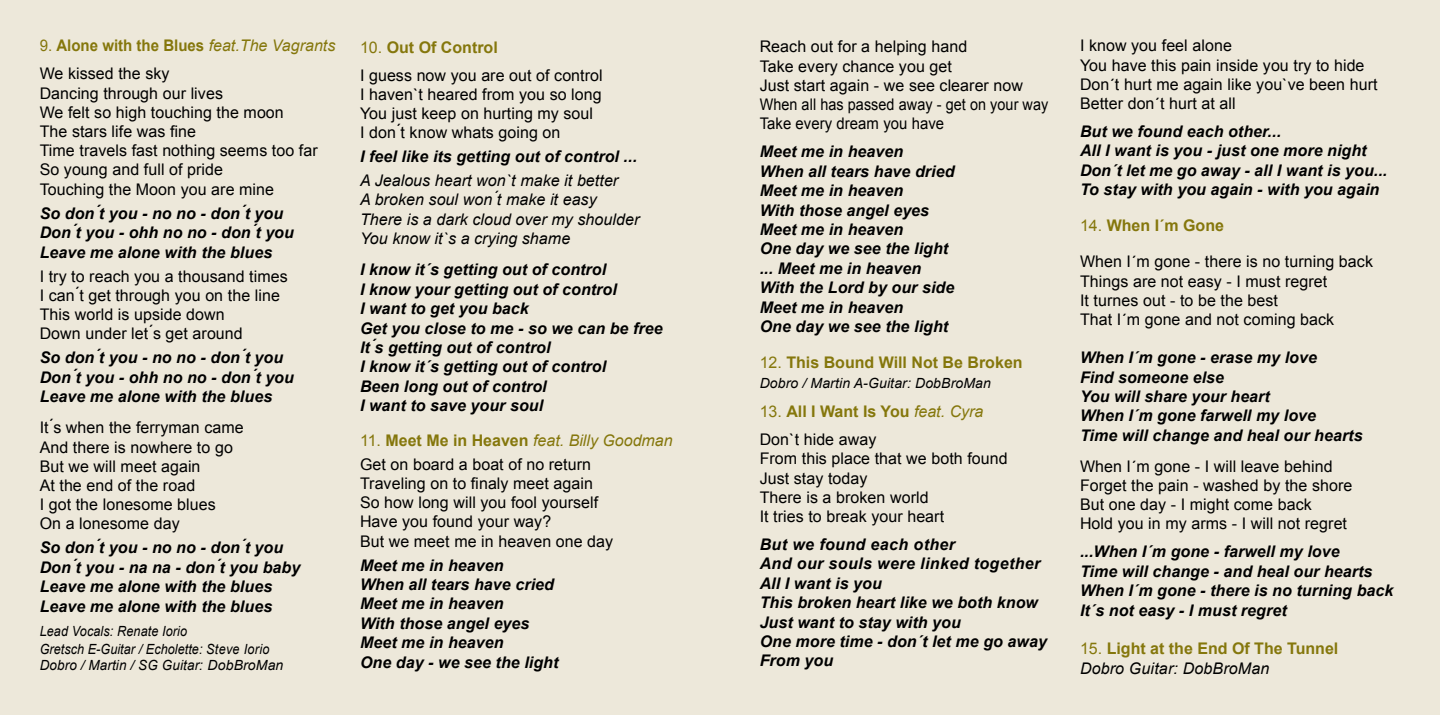
<style>
.page{position:relative;width:1440px;height:715px;background:#fff}
.page>*{position:absolute;margin:0;border:0;box-sizing:border-box;transform-origin:0 0}
.t1{font:italic 700 16px/19.4px "Arial";letter-spacing:.005em;color:#000}
.t2{font:16px/19.2px "Arial";letter-spacing:.005em;color:#000}
.t3{font:700 16px/20px "Arial";color:#85770c}
.t4{font:italic 16px/19.2px "Arial";letter-spacing:.005em;color:#000}
.t5{font:700 16px/28px "Arial";color:#85770c;scale:.94 1}
.t6{font:italic 14px/18px "Arial";letter-spacing:.01em;color:#000;scale:.9 1}
.t7{font:italic 14px "Arial";letter-spacing:.01em;color:#000;scale:.96 1}
.t8{font:italic 14px "Arial";letter-spacing:.01em;color:#000}
.s1{font-weight:400}
.s2{font-weight:400;font-style:italic}
.s3{font-weight:400;color:#000}
.s4{color:#85770c}
.s5{font-weight:700;color:#85770c}
.s6{font-style:italic;color:#85770c}
.s7{font-weight:400;font-style:italic;color:#000}
</style>
<div class="page">
<div style="left:0;top:0;width:1440px;height:714px;background:#ede8da"></div>
<p class="t5" style="left:40px;top:32px;width:316px"><span class="s1">9.</span> Alone with the Blues <span class="s2">feat.The Vagrants<br></span><span class="s3">We kissed the sky</span></p>
<p class="t2" style="left:40px;top:83px;width:280px">Dancing through our lives<br>We felt so high touching the moon<br>The stars life was fine<br>Time travels fast nothing seems too far<br>So young and full of pride<br>Touching the Moon you are mine</p>
<p class="t1" style="left:40px;top:204px;width:256px">So don ́t you - no no - don ́t you<br>Don ́t you - ohh no no - don ́t you<br>Leave me alone with the blues</p>
<p class="t2" style="left:40px;top:266px;width:250px">I try to reach you a thousand times<br>I can ́t get through you on the line<br>This world is upside down<br>Down under let ́s get around</p>
<p class="t1" style="left:40px;top:348px;width:256px">So don ́t you - no no - don ́t you<br>Don ́t you - ohh no no - don ́t you<br>Leave me alone with the blues</p>
<p class="t2" style="left:40px;top:418px;width:206px">It ́s when the ferryman came<br>And there is nowhere to go<br>But we will meet again<br>At the end of the road<br>I got the lonesome blues<br>On a lonesome day</p>
<p class="t1" style="left:40px;top:538px;width:262px">So don ́t you - no no - don ́t you<br>Don ́t you - na na - don ́t you baby<br>Leave me alone with the blues<br>Leave me alone with the blues</p>
<p class="t6" style="left:40px;top:621px;width:257px">Lead Vocals: Renate Iorio<br>Gretsch E-Guitar / Echolette: Steve Iorio</p>
<p class="t7" style="left:40px;top:655px;width:255px">Dobro / Martin / SG Guitar: DobBroMan</p>
<p class="t2" style="left:360px;top:33px;width:244px;line-height:28px"><span class="s4">10.</span> <span class="s5">Out Of Control<br></span>I guess now you are out of control</p>
<p class="t2" style="left:360px;top:85px;width:243px">I haven`t heared from you so long<br>You just keep on hurting my soul<br>I don ́t know whats going on</p>
<p class="t1" style="left:360px;top:147px;width:279px">I feel like its getting out of control ...</p>
<p class="t4" style="left:360px;top:171px;width:281px">A Jealous heart won`t make it better<br>A broken soul won ́t make it easy<br>There is a dark cloud over my shoulder<br>You know it`s a crying shame</p>
<p class="t1" style="left:360px;top:260px;width:304px">I know it´s getting out of control<br>I know your getting out of control<br>I want to get you back<br>Get you close to me - so we can be free<br>It ́s getting out of control<br>I know it´s getting out of control<br>Been long out of control<br>I want to save your soul</p>
<p class="t2" style="left:360px;top:428px;width:314px;line-height:24px"><span class="s4">11.</span> <span class="s5">Meet Me in Heaven</span> <span class="s6">feat. Billy Goodman<br></span>Get on board a boat of no return</p>
<p class="t2" style="left:360px;top:473px;width:255px">Traveling on to finaly meet again<br>So how long will you fool yourself<br>Have you found your way?<br>But we meet me in heaven one day</p>
<p class="t1" style="left:360px;top:555px;width:200px">Meet me in heaven<br>When all tears have cried<br>Meet me in heaven<br>With those angel eyes<br>Meet me in heaven<br>One day - we see the light</p>
<p class="t2" style="left:760px;top:37px;width:290px">Reach out for a helping hand<br>Take every chance you get<br>Just start again - we see clearer now<br>When all has passed away - get on your way<br>Take every dream you have</p>
<p class="t1" style="left:760px;top:143px;width:196px">Meet me in heaven<br>When all tears have dried<br>Meet me in heaven<br>With those angel eyes<br>Meet me in heaven<br>One day we see the light ... Meet me in heaven<br>With the Lord by our side<br>Meet me in heaven<br>One day we see the light</p>
<p class="t3" style="left:760px;top:353px;width:264px"><span class="s1">12.</span> This Bound Will Not Be Broken</p>
<p class="t8" style="left:760px;top:374px;width:233px">Dobro / Martin A-Guitar: DobBroMan</p>
<p class="t3" style="left:760px;top:398px;width:225px;line-height:28px"><span class="s1">13.</span> All I Want Is You <span class="s2">feat. Cyra<br></span><span class="s3">Don`t hide away</span></p>
<p class="t2" style="left:760px;top:449px;width:250px">From this place that we both found<br>Just stay today<br>There is a broken world<br>It tries to break your heart</p>
<p class="t1" style="left:760px;top:535px;width:289px">But we found each other<br>And our souls were linked together<br>All I want is you<br>This broken heart like we both know<br>Just want to stay with you<br>One more time - don´t let me go away<br>From you</p>
<p class="t2" style="left:1080px;top:36px;width:299px">I know you feel alone<br>You have this pain inside you try to hide<br>Don´t hurt me again like you`ve been hurt<br>Better don´t hurt at all</p>
<p class="t1" style="left:1080px;top:122px;width:309px">But we found each other...<br>All I want is you - just one more night Don´t let me go away - all I want is you...<br>To stay with you again - with you again</p>
<p class="t3" style="left:1080px;top:216px;width:146px"><span class="s1">14.</span> When I´m Gone</p>
<p class="t2" style="left:1080px;top:252px;width:295px">When I´m gone - there is no turning back<br>Things are not easy - I must regret<br>It turnes out - to be the best<br>That I´m gone and not coming back</p>
<p class="t1" style="left:1080px;top:348px;width:284px">When I´m gone - erase my love<br>Find someone else<br>You will share your heart<br>When I´m gone farwell my love<br>Time will change and heal our hearts</p>
<p class="t2" style="left:1080px;top:456px;width:274px">When I´m gone - I will leave behind Forget the pain - washed by the shore But one day - I might come back<br>Hold you in my arms - I will not regret</p>
<p class="t1" style="left:1080px;top:542px;width:315px">...When I´m gone - farwell my love<br>Time will change - and heal our hearts When I´m gone - there is no turning back It´s not easy - I must regret</p>
<p class="t3" style="left:1080px;top:638px;width:260px"><span class="s1">15.</span> Light at the End Of The Tunnel<br><span class="s7">Dobro Guitar: DobBroMan</span></p>
</div>
